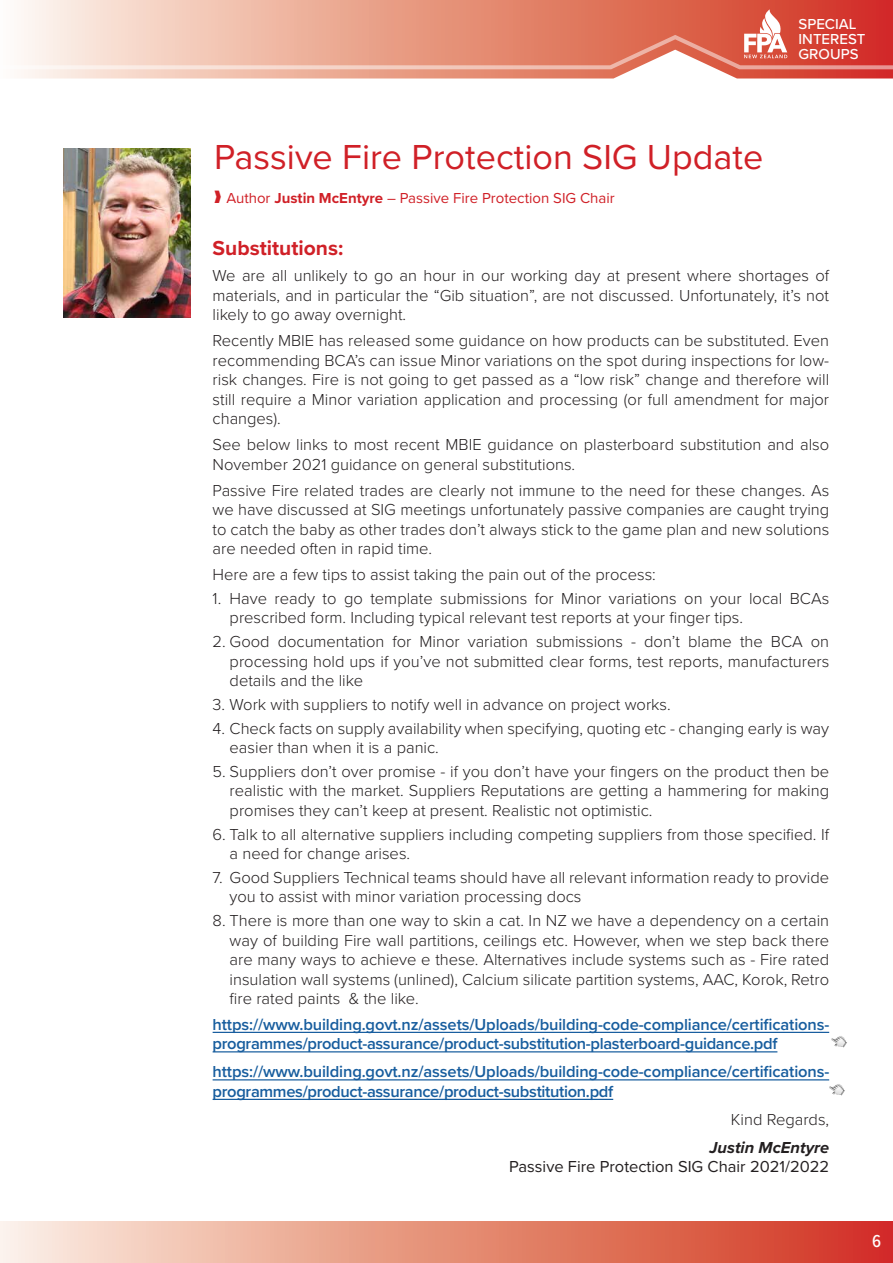
<style>
.page{position:relative;width:893px;height:1263px;background:#fff}
.page>*{position:absolute;margin:0;border:0;box-sizing:border-box;transform-origin:0 0}
.SIG_Headings{font:36px "Proxima Nova";color:#d02027}
.Subheading_this_one{font:700 21px "Proxima Nova";color:#d02027}
.t1{font:500 18px "Proxima Nova Cond";color:#fff}
.Body_Text_New_Style{font:300 16.5px/19.5px "Proxima Nova";color:#231f20;text-align:justify}
.Body_Text_New_Style-2{font:600 16.5px/19.5px "Proxima Nova";letter-spacing:-.01em;color:#175d9e}
.Body_Text_New_Style-3{font:16.5px/19.5px "Proxima Nova";color:#231f20;text-align:right}
.t2{font:15px "Proxima Nova";color:#d02027}
.t3{font:500 15px/15px "Proxima Nova";color:#fff}
.s1{font-weight:700}
.s2{font-weight:700;font-style:italic}
</style>
<div class="page">
<div style="left:0;top:1221px;width:893px;height:42px;background:linear-gradient(to right,#fbefdd,#d1301b)"></div>
<svg style="left:21px;top:0;width:872px;height:9px;background:#e6907d"></svg>
<svg style="left:21px;top:69px;width:872px;height:10px;background:#eba99a"></svg>
<svg style="left:21px;top:9px;width:872px;height:60px;background:#e89987"></svg>
<hr style="left:213px;top:1032px;width:616px;height:1px;background:#175d9e">
<hr style="left:213px;top:1051px;width:564px;height:1px;background:#175d9e">
<hr style="left:213px;top:1079px;width:616px;height:1px;background:#175d9e">
<hr style="left:213px;top:1099px;width:400px;height:1px;background:#175d9e">
<img style="left:64px;top:149px;width:126px;height:169px">
<img style="left:831px;top:1036px;width:16px;height:11px">
<img style="left:829px;top:1084px;width:16px;height:11px">
<p class="SIG_Headings" style="left:214px;top:130px;width:551px">Passive Fire Protection SIG Update</p>
<p class="t2" style="left:214px;top:187px;width:402px">❱ Author <span class="s1">Justin McEntyre</span> – Passive Fire Protection SIG Chair</p>
<p class="t3" style="left:799px;top:16px;width:68px">SPECIAL<br>INTEREST<br>GROUPS</p>
<p class="Subheading_this_one" style="left:213px;top:232px;width:132px">Substitutions:</p>
<p class="Body_Text_New_Style" style="left:213px;top:265px;width:618px">We are all unlikely to go an hour in our working day at present where shortages of materials, and in particular the “Gib situation”, are not discussed. Unfortunately, it’s not likely to go away overnight.</p>
<p class="Body_Text_New_Style" style="left:213px;top:330px;width:618px">Recently MBIE has released some guidance on how products can be substituted. Even recommending BCA’s can issue Minor variations on the spot during inspections for low&shy;risk changes. Fire is not going to get passed as a “low risk” change and therefore will still require a Minor variation application and processing (or full amendment for major changes).</p>
<p class="Body_Text_New_Style" style="left:213px;top:434px;width:618px">See below links to most recent MBIE guidance on plasterboard substitution and also<br>November 2021 guidance on general substitutions.</p>
<p class="Body_Text_New_Style" style="left:213px;top:479px;width:618px">Passive Fire related trades are clearly not immune to the need for these changes. As we have discussed at SIG meetings unfortunately passive companies are caught trying to catch the baby as other trades don’t always stick to the game plan and new solutions are needed often in rapid time.</p>
<p class="Body_Text_New_Style" style="left:213px;top:564px;width:445px">Here are a few tips to assist taking the pain out of the process:</p>
<p class="Body_Text_New_Style" style="left:230px;top:588px;width:601px;text-indent:-17px">1. Have ready to go template submissions for Minor variations on your local BCAs prescribed form. Including typical relevant test reports at your finger tips.</p>
<p class="Body_Text_New_Style" style="left:230px;top:631px;width:601px;text-indent:-17px">2. Good documentation for Minor variation submissions - don’t blame the BCA on processing hold ups if you’ve not submitted clear forms, test reports, manufacturers details and the like</p>
<p class="Body_Text_New_Style" style="left:213px;top:694px;width:460px">3. Work with suppliers to notify well in advance on project works.</p>
<p class="Body_Text_New_Style" style="left:230px;top:717px;width:601px;text-indent:-17px">4. Check facts on supply availability when specifying, quoting etc - changing early is way easier than when it is a panic.</p>
<p class="Body_Text_New_Style" style="left:230px;top:761px;width:601px;text-indent:-17px">5. Suppliers don’t over promise - if you don’t have your fingers on the product then be realistic with the market. Suppliers Reputations are getting a hammering for making promises they can’t keep at present. Realistic not optimistic.</p>
<p class="Body_Text_New_Style" style="left:230px;top:823px;width:601px;text-indent:-17px">6. Talk to all alternative suppliers including competing suppliers from those specified. If a need for change arises.</p>
<p class="Body_Text_New_Style" style="left:230px;top:867px;width:601px;text-indent:-17px">7. Good Suppliers Technical teams should have all relevant information ready to provide you to assist with minor variation processing docs</p>
<p class="Body_Text_New_Style" style="left:230px;top:910px;width:601px;text-indent:-17px">8. There is more than one way to skin a cat. In NZ we have a dependency on a certain way of building Fire wall partitions, ceilings etc. However, when we step back there are many ways to achieve e these. Alternatives include systems such as - Fire rated insulation wall systems (unlined), Calcium silicate partition systems, AAC, Korok, Retro fire rated paints &amp; the like.</p>
<p class="Body_Text_New_Style-2" style="left:213px;top:1014px;width:618px">https://www.building.govt.nz/assets/Uploads/building-code-compliance/certifications&shy;programmes/product-assurance/product-substitution-plasterboard-guidance.pdf</p>
<p class="Body_Text_New_Style-2" style="left:213px;top:1062px;width:618px">https://www.building.govt.nz/assets/Uploads/building-code-compliance/certifications&shy;programmes/product-assurance/product-substitution.pdf</p>
<p class="Body_Text_New_Style" style="left:731px;top:1109px;width:100px">Kind Regards,</p>
<p class="Body_Text_New_Style-3" style="left:509px;top:1137px;width:321px"><span class="s2">Justin McEntyre<br></span>Passive Fire Protection SIG Chair 2021/2022</p>
<p class="t1" style="left:872px;top:1227px;width:11px">6</p>
</div>
